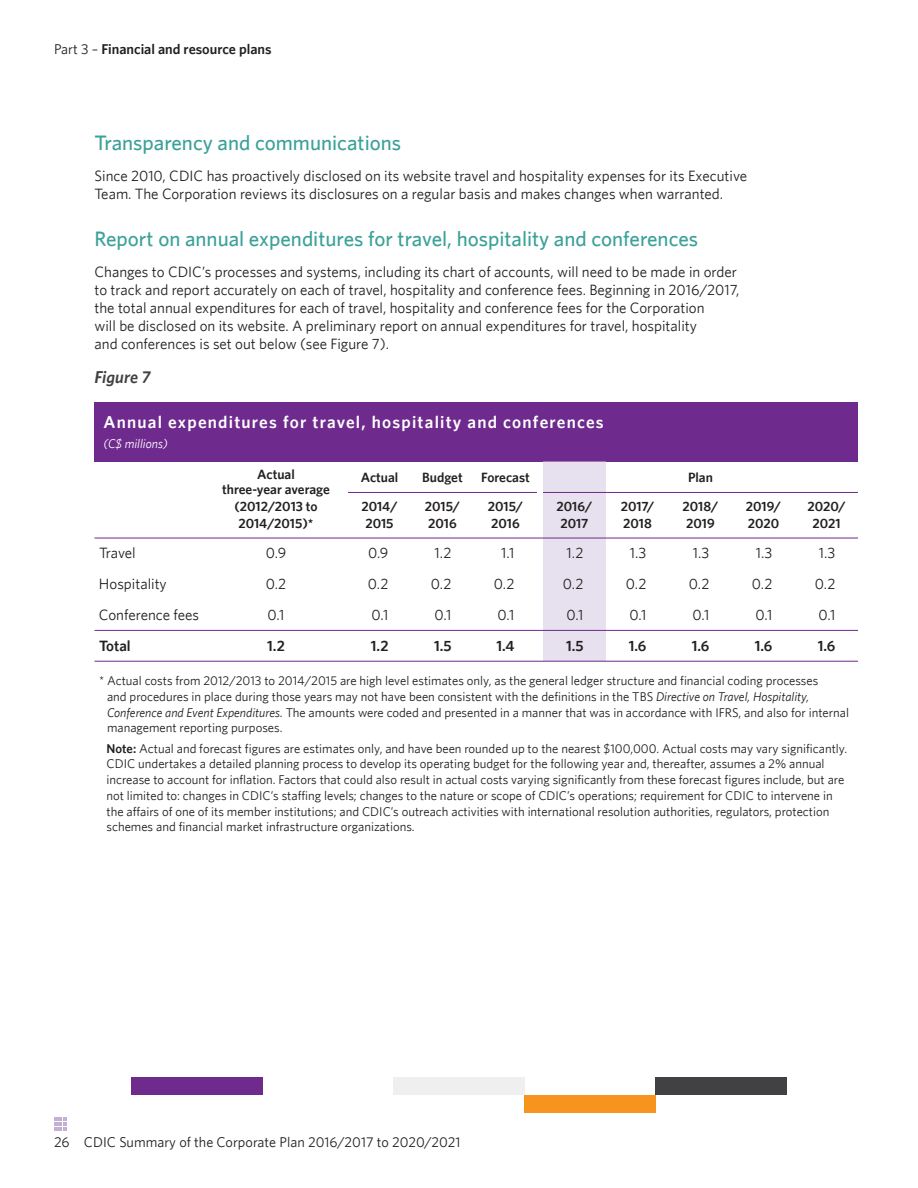
<style>
.page{position:relative;width:918px;height:1188px;background:#fff}
.page>*{position:absolute;margin:0;border:0;box-sizing:border-box;transform-origin:0 0}
.t1{font:500 21px "Whitney";color:#3ba198}
.t2{font:600 17.25px "Whitney";letter-spacing:.07em;color:#fff}
.t3{font:italic 600 17.25px "Whitney";color:#414042}
.t4{font:15px/18px "Whitney";color:#231f20}
.t5{font:600 15px "Whitney";color:#231f20}
.t6{font:14.25px "Whitney";color:#231f20}
.t7{font:600 14.25px "Whitney";color:#231f20}
.t8{font:600 13.5px/16.2px "Whitney";color:#231f20}
.t9{font:12.75px/15.8px "Whitney";color:#231f20}
.t10{font:italic 12.75px "Whitney";color:#fff}
.s1{font-weight:400}
.s2{font-style:italic}
.s3{font-weight:600}
</style>
<div class="page">
<div style="left:94px;top:402px;width:764px;height:60px;background:#6e2a8d"></div>
<hr style="left:94px;top:538px;width:110px;height:1px;background:#6e2a8d">
<hr style="left:204px;top:538px;width:144px;height:1px;background:#6e2a8d">
<hr style="left:348px;top:538px;width:63px;height:1px;background:#6e2a8d">
<hr style="left:411px;top:538px;width:63px;height:1px;background:#6e2a8d">
<hr style="left:474px;top:538px;width:63px;height:1px;background:#6e2a8d">
<hr style="left:606px;top:538px;width:63px;height:1px;background:#6e2a8d">
<hr style="left:669px;top:538px;width:63px;height:1px;background:#6e2a8d">
<hr style="left:732px;top:538px;width:63px;height:1px;background:#6e2a8d">
<hr style="left:795px;top:538px;width:63px;height:1px;background:#6e2a8d">
<hr style="left:348px;top:492px;width:63px;height:1px;background:#6e2a8d">
<hr style="left:411px;top:492px;width:63px;height:1px;background:#6e2a8d">
<hr style="left:474px;top:492px;width:63px;height:1px;background:#6e2a8d">
<hr style="left:606px;top:492px;width:63px;height:1px;background:#6e2a8d">
<hr style="left:669px;top:492px;width:63px;height:1px;background:#6e2a8d">
<hr style="left:732px;top:492px;width:63px;height:1px;background:#6e2a8d">
<hr style="left:795px;top:492px;width:63px;height:1px;background:#6e2a8d">
<hr style="left:94px;top:630px;width:110px;height:1px;background:#6e2a8d">
<hr style="left:204px;top:630px;width:144px;height:1px;background:#6e2a8d">
<hr style="left:348px;top:630px;width:63px;height:1px;background:#6e2a8d">
<hr style="left:411px;top:630px;width:63px;height:1px;background:#6e2a8d">
<hr style="left:474px;top:630px;width:63px;height:1px;background:#6e2a8d">
<hr style="left:606px;top:630px;width:63px;height:1px;background:#6e2a8d">
<hr style="left:669px;top:630px;width:63px;height:1px;background:#6e2a8d">
<hr style="left:732px;top:630px;width:63px;height:1px;background:#6e2a8d">
<hr style="left:795px;top:630px;width:63px;height:1px;background:#6e2a8d">
<hr style="left:94px;top:661px;width:110px;height:1px;background:#6e2a8d">
<hr style="left:204px;top:661px;width:144px;height:1px;background:#6e2a8d">
<hr style="left:348px;top:661px;width:63px;height:1px;background:#6e2a8d">
<hr style="left:411px;top:661px;width:63px;height:1px;background:#6e2a8d">
<hr style="left:474px;top:661px;width:63px;height:1px;background:#6e2a8d">
<svg style="left:537px;top:462px;width:69px;height:200px;background:#e7e0ee"></svg>
<hr style="left:543px;top:661px;width:63px;height:1px;background:#6e2a8d">
<hr style="left:606px;top:661px;width:63px;height:1px;background:#6e2a8d">
<hr style="left:669px;top:661px;width:63px;height:1px;background:#6e2a8d">
<hr style="left:732px;top:661px;width:63px;height:1px;background:#6e2a8d">
<hr style="left:795px;top:661px;width:63px;height:1px;background:#6e2a8d">
<svg style="left:54px;top:1118px;width:13px;height:12px"></svg>
<div style="left:131px;top:1077px;width:131px;height:18px;background:#6e2a8d"></div>
<div style="left:393px;top:1077px;width:131px;height:18px;background:#efeff0"></div>
<div style="left:656px;top:1077px;width:131px;height:18px;background:#414042"></div>
<div style="left:524px;top:1095px;width:132px;height:18px;background:#f7941e"></div>
<p class="t7" style="left:54px;top:40px;width:219px"><span class="s1">Part 3 –</span> Financial and resource plans</p>
<h1 class="t1" style="left:94px;top:130px;width:308px">Transparency and communications</h1>
<p class="t4" style="left:94px;top:167px;width:654px">Since 2010, CDIC has proactively disclosed on its website travel and hospitality expenses for its Executive<br>Team. The Corporation reviews its disclosures on a regular basis and makes changes when warranted.</p>
<h1 class="t1" style="left:94px;top:226px;width:605px">Report on annual expenditures for travel, hospitality and conferences</h1>
<p class="t4" style="left:94px;top:263px;width:647px">Changes to CDIC’s processes and systems, including its chart of accounts, will need to be made in order to track and report accurately on each of travel, hospitality and conference fees. Beginning in 2016/2017, the total annual expenditures for each of travel, hospitality and conference fees for the Corporation<br>will be disclosed on its website. A preliminary report on annual expenditures for travel, hospitality<br>and conferences is set out below (see Figure 7).</p>
<h2 class="t3" style="left:94px;top:367px;width:58px">Figure 7</h2>
<h2 class="t2" style="left:104px;top:411px;width:502px">Annual expenditures for travel, hospitality and conferences</h2>
<p class="t10" style="left:104px;top:436px;width:66px">(C$ millions)</p>
<p class="t8" style="left:222px;top:467px;width:109px;line-height:15px;text-align:center">Actual<br>three-year average</p>
<p class="t8" style="left:234px;top:498px;width:85px">(2012/2013 to<br>2014/2015)*</p>
<p class="t8" style="left:361px;top:469px;width:39px">Actual</p>
<p class="t8" style="left:422px;top:469px;width:42px">Budget</p>
<p class="t8" style="left:481px;top:469px;width:50px">Forecast</p>
<p class="t8" style="left:688px;top:469px;width:26px">Plan</p>
<p class="t8" style="left:361px;top:498px;width:38px">2014/<br>2015</p>
<p class="t8" style="left:425px;top:498px;width:37px">2015/<br>2016</p>
<p class="t8" style="left:488px;top:498px;width:37px">2015/<br>2016</p>
<p class="t8" style="left:557px;top:498px;width:37px">2016/<br>2017</p>
<p class="t8" style="left:621px;top:498px;width:35px">2017/<br>2018</p>
<p class="t8" style="left:683px;top:498px;width:37px">2018/<br>2019</p>
<p class="t8" style="left:746px;top:498px;width:37px">2019/<br>2020</p>
<p class="t8" style="left:807px;top:498px;width:40px;text-align:center">2020/<br>2021</p>
<p class="t4" style="left:99px;top:544px;width:38px">Travel</p>
<p class="t4" style="left:266px;top:544px;width:22px">0.9</p>
<p class="t4" style="left:368px;top:544px;width:22px">0.9</p>
<p class="t4" style="left:435px;top:544px;width:18px">1.2</p>
<p class="t4" style="left:501px;top:544px;width:15px">1.1</p>
<p class="t4" style="left:567px;top:544px;width:18px">1.2</p>
<p class="t4" style="left:630px;top:544px;width:18px">1.3</p>
<p class="t4" style="left:693px;top:544px;width:18px">1.3</p>
<p class="t4" style="left:756px;top:544px;width:18px">1.3</p>
<p class="t4" style="left:819px;top:544px;width:18px">1.3</p>
<p class="t4" style="left:99px;top:575px;width:69px">Hospitality</p>
<p class="t4" style="left:266px;top:575px;width:22px">0.2</p>
<p class="t4" style="left:368px;top:575px;width:22px">0.2</p>
<p class="t4" style="left:431px;top:575px;width:22px">0.2</p>
<p class="t4" style="left:494px;top:575px;width:22px">0.2</p>
<p class="t4" style="left:563px;top:575px;width:22px">0.2</p>
<p class="t4" style="left:626px;top:575px;width:22px">0.2</p>
<p class="t4" style="left:689px;top:575px;width:22px">0.2</p>
<p class="t4" style="left:752px;top:575px;width:22px">0.2</p>
<p class="t4" style="left:815px;top:575px;width:22px">0.2</p>
<p class="t4" style="left:99px;top:605px;width:102px">Conference fees</p>
<p class="t4" style="left:268px;top:605px;width:18px">0.1</p>
<p class="t4" style="left:372px;top:605px;width:18px">0.1</p>
<p class="t4" style="left:435px;top:605px;width:18px">0.1</p>
<p class="t4" style="left:498px;top:605px;width:18px">0.1</p>
<p class="t4" style="left:567px;top:605px;width:18px">0.1</p>
<p class="t4" style="left:630px;top:605px;width:18px">0.1</p>
<p class="t4" style="left:693px;top:605px;width:18px">0.1</p>
<p class="t4" style="left:756px;top:605px;width:18px">0.1</p>
<p class="t4" style="left:819px;top:605px;width:18px">0.1</p>
<p class="t5" style="left:99px;top:636px;width:33px">Total</p>
<p class="t5" style="left:267px;top:636px;width:19px">1.2</p>
<p class="t5" style="left:371px;top:636px;width:19px">1.2</p>
<p class="t5" style="left:434px;top:636px;width:19px">1.5</p>
<p class="t5" style="left:496px;top:636px;width:20px">1.4</p>
<p class="t5" style="left:566px;top:636px;width:19px">1.5</p>
<p class="t5" style="left:629px;top:636px;width:19px">1.6</p>
<p class="t5" style="left:692px;top:636px;width:19px">1.6</p>
<p class="t5" style="left:755px;top:636px;width:19px">1.6</p>
<p class="t5" style="left:818px;top:636px;width:19px">1.6</p>
<p class="t9" style="left:107px;top:673px;width:744px;text-indent:-8px">* Actual costs from 2012/2013 to 2014/2015 are high level estimates only, as the general ledger structure and financial coding processes<br>and procedures in place during those years may not have been consistent with the definitions in the TBS <span class="s2">Directive on Travel, Hospitality, Conference and Event Expenditures</span>. The amounts were coded and presented in a manner that was in accordance with IFRS, and also for internal management reporting purposes.</p>
<p class="t9" style="left:106px;top:740px;width:742px"><span class="s3">Note:</span> Actual and forecast figures are estimates only, and have been rounded up to the nearest $100,000. Actual costs may vary significantly.<br>CDIC undertakes a detailed planning process to develop its operating budget for the following year and, thereafter, assumes a 2% annual increase to account for inflation. Factors that could also result in actual costs varying significantly from these forecast figures include, but are not limited to: changes in CDIC’s staffing levels; changes to the nature or scope of CDIC’s operations; requirement for CDIC to intervene in the affairs of one of its member institutions; and CDIC’s outreach activities with international resolution authorities, regulators, protection schemes and financial market infrastructure organizations.</p>
<p class="t6" style="left:54px;top:1134px;width:408px">26 CDIC Summary of the Corporate Plan 2016/2017 to 2020/2021</p>
</div>
